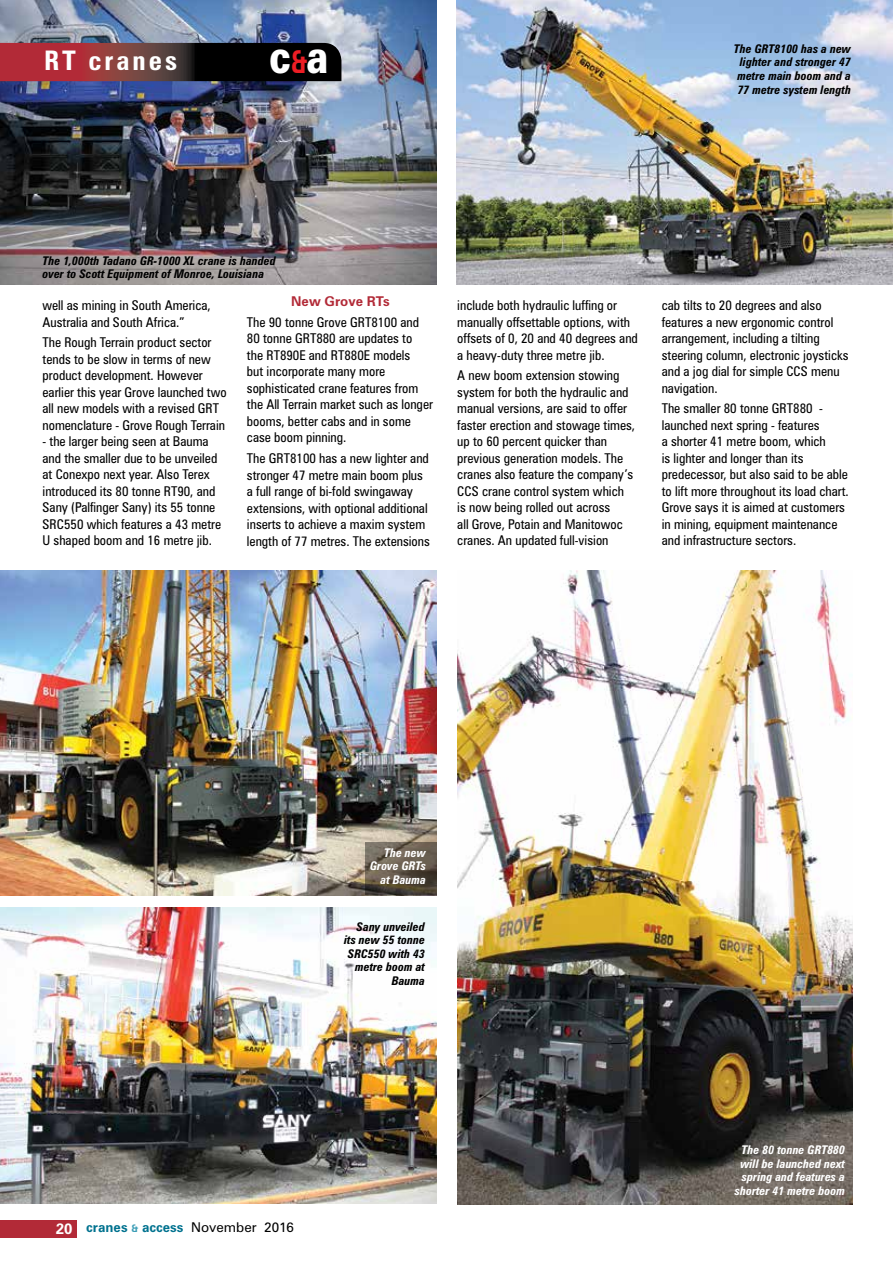
<style>
.page{position:relative;width:893px;height:1263px;background:#fff}
.page>*{position:absolute;margin:0;border:0;box-sizing:border-box;transform-origin:0 0}
.t1{font:900 45.9px "Zurich BT";color:#fff;scale:.79 1}
.t2{font:700 condensed 27px "Zurich BT";color:#fff}
.t3{font:condensed 13.5px/16.5px "Zurich BT";color:#000}
.t4{font:700 13.5px "Zurich BT";color:#00728f}
.t5{font:700 13.5px "Zurich BT";color:#b22a37}
.t6{font:italic 700 condensed 12px/13.5px "Zurich BT";color:#000}
.t7{font:italic 700 condensed 12px/13.5px "Zurich BT";color:#fff;text-align:right}
.s1{font-weight:700;font-size:31.65px;color:#ed1d24}
.s2{font-size:15px;color:#fff}
.s3{font-size:10.5px;color:#3c9db6}
.s4{font-weight:400;color:#000}
</style>
<div class="page">
<img style="left:0;top:0;width:436px;height:284px">
<img style="left:0;top:907px;width:437px;height:297px">
<div style="left:0;top:1220px;width:77px;height:17px;background:#b22a37"></div>
<svg style="left:0;top:43px;width:341px;height:38px;background:#501f21"></svg>
<img style="left:0;top:571px;width:437px;height:324px">
<img style="left:456px;top:0;width:437px;height:285px">
<img style="left:457px;top:570px;width:396px;height:634px">
<svg style="left:365px;top:842px;width:72px;height:53px;background:#5f5548"></svg>
<h2 class="t2" style="left:44px;top:44px;width:135px">RT cranes</h2>
<h1 class="t1" style="left:269px;top:29px;width:76px">c<span class="s1">&amp;</span>a</h1>
<p class="t6" style="left:734px;top:42px;width:119px;text-align:justify">The GRT8100 has a new lighter and stronger 47 metre main boom and a 77 metre system length</p>
<p class="t6" style="left:43px;top:253px;width:235px">The 1,000th Tadano GR-1000 XL crane is handed over to Scott Equipment of Monroe, Louisiana</p>
<p class="t3" style="left:43px;top:297px;width:170px">well as mining in South America,<br>Australia and South Africa.”</p>
<p class="t3" style="left:43px;top:334px;width:186px">The Rough Terrain product sector tends to be slow in terms of new product development. However earlier this year Grove launched two all new models with a revised GRT nomenclature - Grove Rough Terrain</p>
<p class="t3" style="left:43px;top:433px;width:180px">- the larger being seen at Bauma and the smaller due to be unveiled at Conexpo next year. Also Terex introduced its 80 tonne RT90, and<br>Sany (Palfinger Sany) its 55 tonne<br>SRC550 which features a 43 metre<br>U shaped boom and 16 metre jib.</p>
<p class="t5" style="left:291px;top:293px;width:100px">New Grove RTs</p>
<p class="t3" style="left:247px;top:314px;width:188px">The 90 tonne Grove GRT8100 and<br>80 tonne GRT880 are updates to<br>the RT890E and RT880E models<br>but incorporate many more sophisticated crane features from the All Terrain market such as longer booms, better cabs and in some case boom pinning.</p>
<p class="t3" style="left:247px;top:450px;width:184px">The GRT8100 has a new lighter and stronger 47 metre main boom plus a full range of bi-fold swingaway extensions, with optional additional inserts to achieve a maxim system length of 77 metres. The extensions</p>
<p class="t3" style="left:457px;top:297px;width:182px">include both hydraulic luffing or manually offsettable options, with offsets of 0, 20 and 40 degrees and a heavy-duty three metre jib.</p>
<p class="t3" style="left:457px;top:367px;width:179px">A new boom extension stowing system for both the hydraulic and manual versions, are said to offer faster erection and stowage times, up to 60 percent quicker than previous generation models. The cranes also feature the company’s<br>CCS crane control system which is now being rolled out across<br>all Grove, Potain and Manitowoc cranes. An updated full-vision</p>
<p class="t3" style="left:662px;top:297px;width:188px">cab tilts to 20 degrees and also features a new ergonomic control arrangement, including a tilting steering column, electronic joysticks and a jog dial for simple CCS menu navigation.</p>
<p class="t3" style="left:662px;top:400px;width:189px">The smaller 80 tonne GRT880 - launched next spring - features<br>a shorter 41 metre boom, which<br>is lighter and longer than its predecessor, but also said to be able to lift more throughout its load chart.<br>Grove says it is aimed at customers in mining, equipment maintenance and infrastructure sectors.</p>
<p class="t7" style="left:370px;top:846px;width:57px">The new<br>Grove GRTs at Bauma</p>
<p class="t6" style="left:344px;top:919px;width:82px;text-align:right">Sany unveiled its new 55 tonne<br>SRC550 with 43 metre boom at<br>Bauma</p>
<p class="t4" style="left:56px;top:1219px;width:240px"><span class="s2">20</span> cranes <span class="s3">&amp;</span> access <span class="s4">November 2016</span></p>
<p class="t7" style="left:735px;top:1143px;width:112px;text-align:center">The 80 tonne GRT880 will be launched next spring and features a shorter 41 metre boom</p>
</div>
